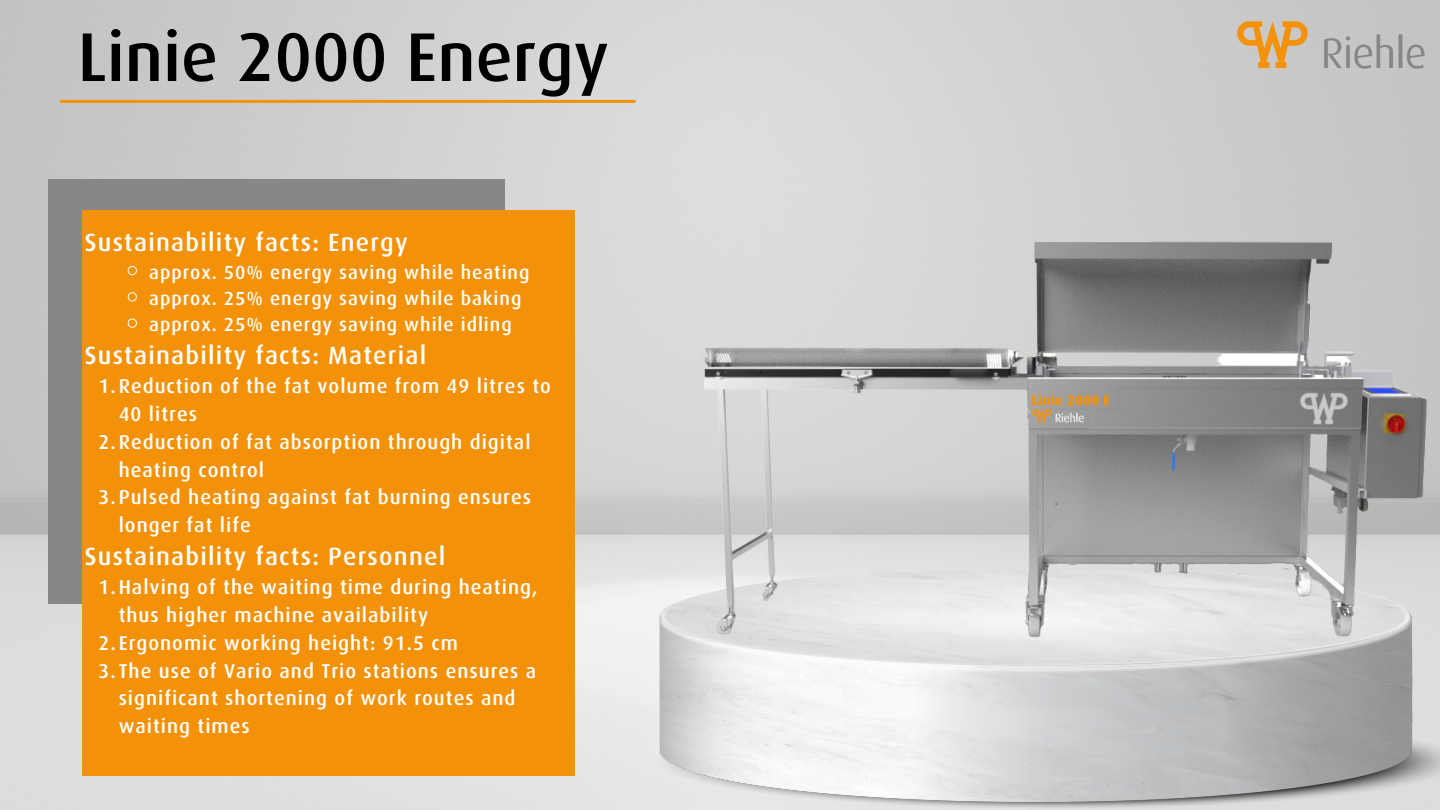
<style>
.page{position:relative;width:1440px;height:810px;background:#fff}
.page>*{position:absolute;margin:0;border:0;box-sizing:border-box;transform-origin:0 0}
.t1{font:500 69px "Dax Pro";color:#000}
.t2{font:500 25px "Dax Pro";letter-spacing:.05em;color:#fff}
.t3{font:500 20px/27.8px "Dax Pro";letter-spacing:.05em;color:#fff}
.t4{font:500 19px "Dax Pro";letter-spacing:.05em;color:#fff}
</style>
<div class="page">
<img style="left:0;top:0;width:1440px;height:810px">
<hr style="left:60px;top:100px;width:576px;height:3px;background:#f4920b">
<img style="left:1236px;top:19px;width:192px;height:52px">
<div style="left:48px;top:179px;width:456px;height:425px;background:#878787"></div>
<div style="left:82px;top:211px;width:493px;height:565px;background:#f39208"></div>
<svg style="left:127px;top:266px;width:10px;height:10px"></svg>
<svg style="left:127px;top:292px;width:10px;height:10px"></svg>
<svg style="left:127px;top:318px;width:10px;height:10px"></svg>
<img style="left:656px;top:686px;width:784px;height:124px">
<img style="left:645px;top:179px;width:795px;height:507px">
<p class="t1" style="left:78px;top:-9px;width:532px">Linie 2000 Energy</p>
<p class="t2" style="left:85px;top:218px;width:325px">Sustainability facts: Energy</p>
<p class="t4" style="left:149px;top:254px;width:382px">approx. 50% energy saving while heating</p>
<p class="t4" style="left:149px;top:280px;width:374px">approx. 25% energy saving while baking</p>
<p class="t4" style="left:149px;top:306px;width:364px">approx. 25% energy saving while idling</p>
<p class="t2" style="left:85px;top:332px;width:343px">Sustainability facts: Material</p>
<p class="t3" style="left:119px;top:369px;width:434px;text-indent:-20px">1.Reduction of the fat volume from 49 litres to<br>40 litres</p>
<p class="t3" style="left:119px;top:424px;width:413px;text-indent:-20px">2.Reduction of fat absorption through digital heating control</p>
<p class="t3" style="left:119px;top:480px;width:414px;text-indent:-20px">3.Pulsed heating against fat burning ensures longer fat life</p>
<p class="t2" style="left:85px;top:533px;width:362px">Sustainability facts: Personnel</p>
<p class="t3" style="left:119px;top:570px;width:420px;text-indent:-20px">1.Halving of the waiting time during heating, thus higher machine availability</p>
<p class="t3" style="left:98px;top:625px;width:361px">2.Ergonomic working height: 91.5 cm</p>
<p class="t3" style="left:119px;top:653px;width:419px;text-indent:-20px">3.The use of Vario and Trio stations ensures a significant shortening of work routes and waiting times</p>
</div>
